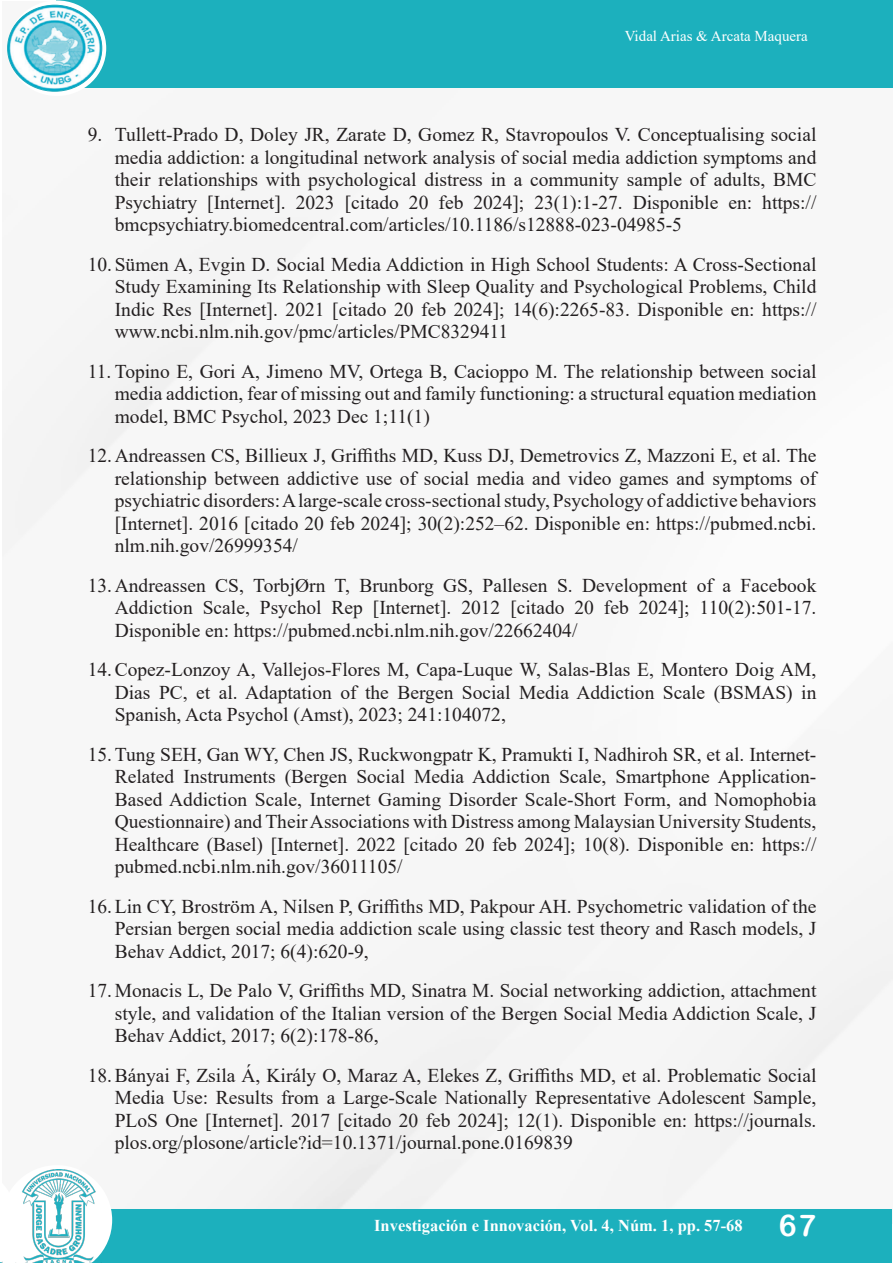
<style>
.page{position:relative;width:893px;height:1263px;background:#fff}
.page>*{position:absolute;margin:0;border:0;box-sizing:border-box;transform-origin:0 0}
.t1{font:19.5px/22.5px "Times New Roman";color:#231f20;text-align:justify}
.t2{font:700 16.5px "Times New Roman";color:#fff}
.t3{font:15px "Times New Roman";color:#fff}
.s1{font-family:"Arial Rounded MT Bold";font-weight:400;font-size:30px}
</style>
<div class="page">
<img style="left:2px;top:40px;width:891px;height:1169px">
<div style="left:57px;top:0;width:836px;height:88px;background:#1cb0bd"></div>
<div style="left:74px;top:1209px;width:818px;height:54px;background:#1cb0bd"></div>
<svg style="left:2px;top:1165px;width:110px;height:98px"></svg>
<div style="left:8px;top:0;width:98px;height:96px;background:#fff;border-radius:50%"></div>
<img style="left:8px;top:5px;width:94px;height:86px">
<p class="t3" style="left:625px;top:26px;width:185px">Vidal Arias &amp; Arcata Maquera</p>
<p class="t1" style="left:115px;top:123px;width:703px;text-indent:-27px">9. Tullett-Prado D, Doley JR, Zarate D, Gomez R, Stavropoulos V. Conceptualising social media addiction: a longitudinal network analysis of social media addiction symptoms and their relationships with psychological distress in a community sample of adults, BMC Psychiatry [Internet]. 2023 [citado 20 feb 2024]; 23(1):1-27. Disponible en: https:// bmcpsychiatry.biomedcentral.com/articles/10.1186/s12888-023-04985-5</p>
<p class="t1" style="left:115px;top:252px;width:703px;text-indent:-27px">10.Sümen A, Evgin D. Social Media Addiction in High School Students: A Cross-Sectional Study Examining Its Relationship with Sleep Quality and Psychological Problems, Child Indic Res [Internet]. 2021 [citado 20 feb 2024]; 14(6):2265-83. Disponible en: https:// www.ncbi.nlm.nih.gov/pmc/articles/PMC8329411</p>
<p class="t1" style="left:115px;top:359px;width:703px;text-indent:-27px">11. Topino E, Gori A, Jimeno MV, Ortega B, Cacioppo M. The relationship between social media addiction, fear of missing out and family functioning: a structural equation mediation model, BMC Psychol, 2023 Dec 1;11(1)</p>
<p class="t1" style="left:115px;top:444px;width:703px;text-indent:-27px">12.Andreassen CS, Billieux J, Griffiths MD, Kuss DJ, Demetrovics Z, Mazzoni E, et al. The relationship between addictive use of social media and video games and symptoms of psychiatric disorders: A large-scale cross-sectional study, Psychology of addictive behaviors [Internet]. 2016 [citado 20 feb 2024]; 30(2):252–62. Disponible en: https://pubmed.ncbi. nlm.nih.gov/26999354/</p>
<p class="t1" style="left:115px;top:573px;width:703px;text-indent:-27px">13.Andreassen CS, TorbjØrn T, Brunborg GS, Pallesen S. Development of a Facebook Addiction Scale, Psychol Rep [Internet]. 2012 [citado 20 feb 2024]; 110(2):501-17.<br>Disponible en: https://pubmed.ncbi.nlm.nih.gov/22662404/</p>
<p class="t1" style="left:115px;top:658px;width:703px;text-indent:-27px">14.Copez-Lonzoy A, Vallejos-Flores M, Capa-Luque W, Salas-Blas E, Montero Doig AM, Dias PC, et al. Adaptation of the Bergen Social Media Addiction Scale (BSMAS) in Spanish, Acta Psychol (Amst), 2023; 241:104072,</p>
<p class="t1" style="left:115px;top:742px;width:703px;text-indent:-27px">15.Tung SEH, Gan WY, Chen JS, Ruckwongpatr K, Pramukti I, Nadhiroh SR, et al. Internet-Related Instruments (Bergen Social Media Addiction Scale, Smartphone Application-Based Addiction Scale, Internet Gaming Disorder Scale-Short Form, and Nomophobia Questionnaire) and Their Associations with Distress among Malaysian University Students, Healthcare (Basel) [Internet]. 2022 [citado 20 feb 2024]; 10(8). Disponible en: https:// pubmed.ncbi.nlm.nih.gov/36011105/</p>
<p class="t1" style="left:115px;top:894px;width:703px;text-indent:-27px">16.Lin CY, Broström A, Nilsen P, Griffiths MD, Pakpour AH. Psychometric validation of the Persian bergen social media addiction scale using classic test theory and Rasch models, J Behav Addict, 2017; 6(4):620-9,</p>
<p class="t1" style="left:115px;top:979px;width:703px;text-indent:-27px">17.Monacis L, De Palo V, Griffiths MD, Sinatra M. Social networking addiction, attachment style, and validation of the Italian version of the Bergen Social Media Addiction Scale, J Behav Addict, 2017; 6(2):178-86,</p>
<p class="t1" style="left:115px;top:1063px;width:703px;text-indent:-27px">18.Bányai F, Zsila Á, Király O, Maraz A, Elekes Z, Griffiths MD, et al. Problematic Social Media Use: Results from a Large-Scale Nationally Representative Adolescent Sample, PLoS One [Internet]. 2017 [citado 20 feb 2024]; 12(1). Disponible en: https://journals. plos.org/plosone/article?id=10.1371/journal.pone.0169839</p>
<p class="t2" style="left:374px;top:1214px;width:443px">Investigación e Innovación, Vol. 4, Núm. 1, pp. 57-68 <span class="s1">67</span></p>
</div>
